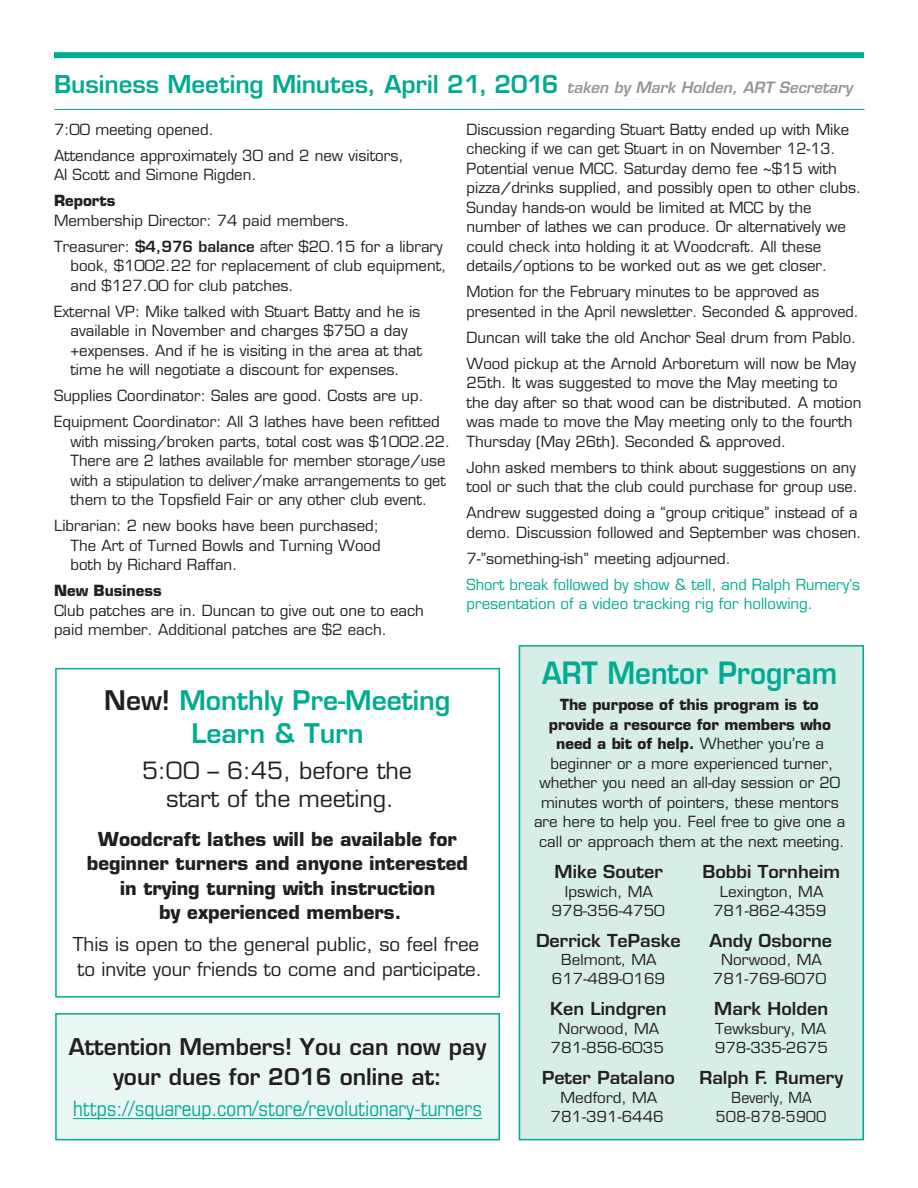
<style>
.page{position:relative;width:918px;height:1188px;background:#fff}
.page>*{position:absolute;margin:0;border:0;box-sizing:border-box;transform-origin:0 0}
.t1{font:600 30px "Eurostile";color:#00ab91;scale:.92 1}
.t2{font:600 26.4px/32.8px "Eurostile";color:#00ab91;text-align:center}
.t3{font:600 24px "Eurostile";color:#00ab91}
.t4{font:23.25px/28px "Eurostile";color:#231f20;text-align:center}
.t5{font:600 22.5px/30px "Eurostile";color:#231f20;text-align:center}
.t6{font:condensed 21px "Eurostile";color:#00ab91}
.t7{font:700 18.75px/24.6px "Eurostile";color:#231f20;text-align:center}
.t8{font:18.75px/24.6px "Eurostile";color:#231f20}
.t9{font:600 17.4px "Eurostile";color:#231f20}
.Inventory{font:15px/19.5px "Eurostile";color:#231f20}
.Inventory-2{font:15px/19.5px "Eurostile";color:#00ab91}
.Inventory-3{font:700 15px "Eurostile";color:#231f20}
.t10{font:14.85px/18.9px "Eurostile";color:#231f20;text-align:center}
.t11{font:14.85px/18.9px "Eurostile";letter-spacing:.02em;color:#231f20;text-align:center;scale:.95 1}
.s1{font-style:italic;font-size:15.3px;color:#939598}
.s2{font-weight:600}
.s3{color:#231f20}
.s4{font-weight:700}
</style>
<div class="page">
<div style="left:56px;top:1014px;width:443px;height:126px;background:#eaf6f3"></div>
<hr style="left:73px;top:1118px;width:409px;height:1px;background:#00ab91">
<div style="left:55px;top:1013px;width:445px;height:127px;border:2px solid #00ab91"></div>
<div style="left:54px;top:52px;width:810px;height:6px;background:#00ab91"></div>
<hr style="left:54px;top:109px;width:810px;height:1px;background:#00ab91">
<div style="left:55px;top:668px;width:445px;height:330px;border:2px solid #00ab91"></div>
<div style="left:519px;top:645px;width:345px;height:495px;background:#d6ede8;border:2px solid #00ab91"></div>
<p class="t3" style="left:54px;top:69px;width:800px">Business Meeting Minutes, April 21, 2016 <span class="s1">taken by Mark Holden, ART Secretary</span></p>
<p class="Inventory" style="left:54px;top:119px;width:161px">7:00 meeting opened.</p>
<p class="Inventory" style="left:54px;top:145px;width:351px">Attendance approximately 30 and 2 new visitors,<br>Al Scott and Simone Rigden.</p>
<p class="Inventory-3" style="left:54px;top:191px;width:63px">Reports</p>
<p class="Inventory" style="left:54px;top:210px;width:297px">Membership Director: 74 paid members.</p>
<p class="Inventory" style="left:70px;top:236px;width:377px;text-indent:-16px">Treasurer: <span class="s2">$4,976 balance</span> after $20.15 for a library book, $1002.22 for replacement of club equipment, and $127.00 for club patches.</p>
<p class="Inventory" style="left:70px;top:301px;width:353px;text-indent:-16px">External VP: Mike talked with Stuart Batty and he is available in November and charges $750 a day +expenses. And if he is visiting in the area at that time he will negotiate a discount for expenses.</p>
<p class="Inventory" style="left:54px;top:386px;width:371px">Supplies Coordinator: Sales are good. Costs are up.</p>
<p class="Inventory" style="left:70px;top:412px;width:381px;text-indent:-16px">Equipment Coordinator: All 3 lathes have been refitted with missing/broken parts, total cost was $1002.22.<br>There are 2 lathes available for member storage/use with a stipulation to deliver/make arrangements to get them to the Topsfield Fair or any other club event.</p>
<p class="Inventory" style="left:70px;top:516px;width:312px;text-indent:-16px">Librarian: 2 new books have been purchased;<br>The Art of Turned Bowls and Turning Wood both by Richard Raffan.</p>
<p class="Inventory-3" style="left:54px;top:581px;width:109px">New Business</p>
<p class="Inventory" style="left:54px;top:600px;width:372px">Club patches are in. Duncan to give out one to each paid member. Additional patches are $2 each.</p>
<p class="Inventory" style="left:467px;top:119px;width:396px">Discussion regarding Stuart Batty ended up with Mike checking if we can get Stuart in on November 12-13.<br>Potential venue MCC. Saturday demo fee ~$15 with pizza/drinks supplied, and possibly open to other clubs.<br>Sunday hands-on would be limited at MCC by the number of lathes we can produce. Or alternatively we could check into holding it at Woodcraft. All these details/options to be worked out as we get closer.</p>
<p class="Inventory" style="left:467px;top:282px;width:394px">Motion for the February minutes to be approved as presented in the April newsletter. Seconded &amp; approved.</p>
<p class="Inventory" style="left:467px;top:327px;width:391px">Duncan will take the old Anchor Seal drum from Pablo.</p>
<p class="Inventory" style="left:467px;top:353px;width:396px">Wood pickup at the Arnold Arboretum will now be May 25th. It was suggested to move the May meeting to the day after so that wood can be distributed. A motion was made to move the May meeting only to the fourth Thursday (May 26th). Seconded &amp; approved.</p>
<p class="Inventory" style="left:467px;top:457px;width:393px">John asked members to think about suggestions on any tool or such that the club could purchase for group use.</p>
<p class="Inventory" style="left:467px;top:503px;width:397px">Andrew suggested doing a “group critique” instead of a demo. Discussion followed and September was chosen.</p>
<p class="Inventory" style="left:467px;top:548px;width:266px">7-”something-ish” meeting adjourned.</p>
<p class="Inventory-2" style="left:467px;top:574px;width:395px">Short break followed by show &amp; tell, and Ralph Rumery’s presentation of a video tracking rig for hollowing.</p>
<p class="t2" style="left:104px;top:684px;width:348px"><span class="s3">New!</span> Monthly Pre-Meeting<br>Learn &amp; Turn</p>
<p class="t4" style="left:142px;top:756px;width:271px">5:00 – 6:45, before the start of the meeting.</p>
<p class="t7" style="left:87px;top:826px;width:383px">Woodcraft lathes will be available for beginner turners and anyone interested in trying turning with instruction<br>by experienced members.</p>
<p class="t8" style="left:73px;top:932px;width:411px">This is open to the general public, so feel free to invite your friends to come and participate.</p>
<p class="t5" style="left:69px;top:1032px;width:419px">Attention Members! You can now pay your dues for 2016 online at:</p>
<p class="t6" style="left:73px;top:1096px;width:411px">https://squareup.com/store/revolutionary-turners</p>
<p class="t1" style="left:542px;top:654px;width:322px">ART Mentor Program</p>
<p class="Inventory" style="left:534px;top:695px;width:313px;text-align:center"><span class="s4">The purpose of this program is to provide a resource for members who need a bit of help.</span> Whether you’re a beginner or a more experienced turner, whether you need an all-day session or 20 minutes worth of pointers, these mentors are here to help you. Feel free to give one a call or approach them at the next meeting.</p>
<p class="t9" style="left:555px;top:860px;width:110px">Mike Souter</p>
<p class="t10" style="left:552px;top:882px;width:115px">Ipswich, MA<br>978-356-4750</p>
<p class="t9" style="left:536px;top:929px;width:146px">Derrick TePaske</p>
<p class="t10" style="left:552px;top:951px;width:115px">Belmont, MA<br>617-489-0169</p>
<p class="t9" style="left:550px;top:998px;width:118px">Ken Lindgren</p>
<p class="t10" style="left:551px;top:1019px;width:115px">Norwood, MA<br>781-856-6035</p>
<p class="t9" style="left:542px;top:1067px;width:134px">Peter Patalano</p>
<p class="t10" style="left:551px;top:1088px;width:115px">Medford, MA<br>781-391-6446</p>
<p class="t9" style="left:702px;top:860px;width:139px">Bobbi Tornheim</p>
<p class="t10" style="left:713px;top:882px;width:115px">Lexington, MA<br>781-862-4359</p>
<p class="t9" style="left:709px;top:929px;width:124px">Andy Osborne</p>
<p class="t10" style="left:713px;top:951px;width:115px">Norwood, MA<br>781-769-6070</p>
<p class="t9" style="left:714px;top:998px;width:115px">Mark Holden</p>
<p class="t10" style="left:715px;top:1019px;width:115px;text-align:left">Tewksbury, MA<br>978-335-2675</p>
<p class="t9" style="left:699px;top:1067px;width:145px">Ralph F. Rumery</p>
<p class="t11" style="left:716px;top:1088px;width:118px">Beverly, MA<br>508-878-5900</p>
</div>
